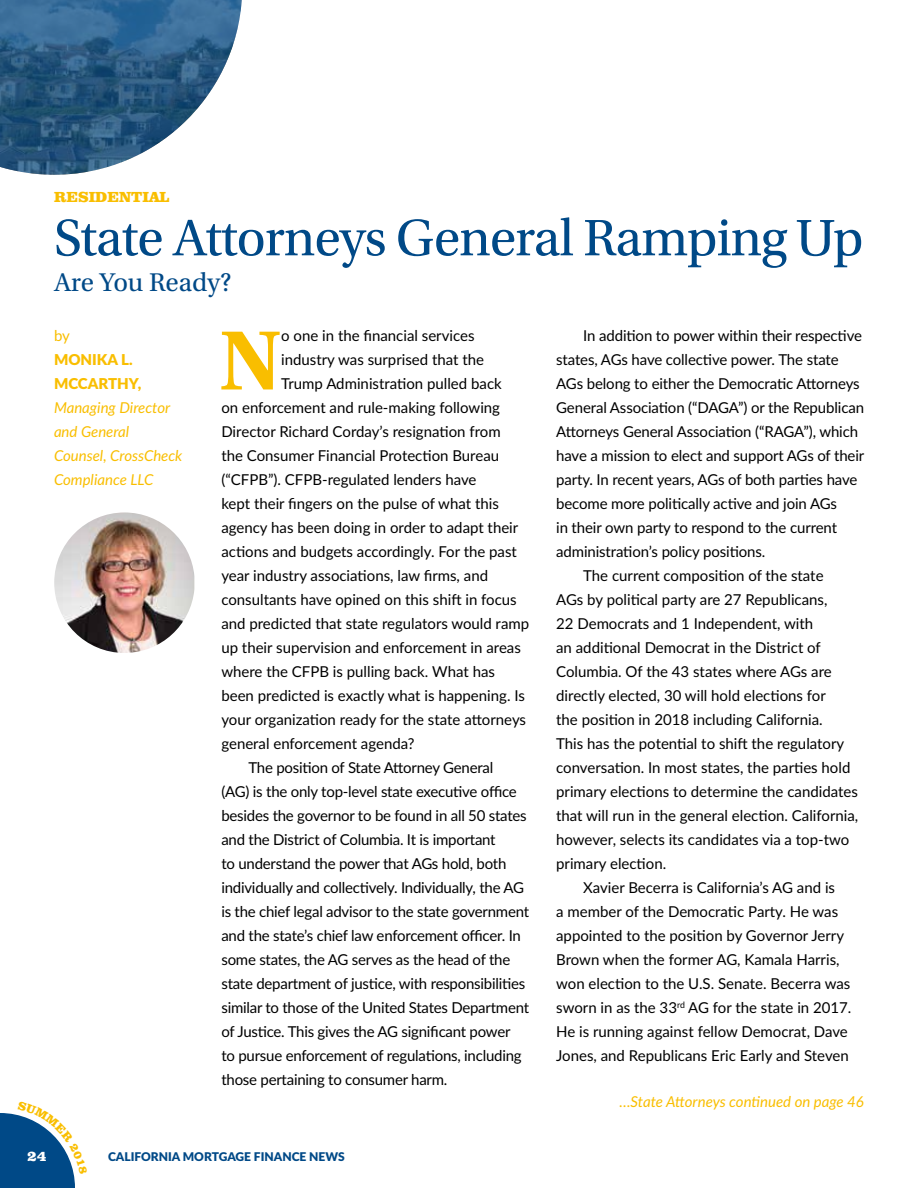
<style>
.page{position:relative;width:918px;height:1188px;background:#fff}
.page>*{position:absolute;margin:0;border:0;box-sizing:border-box;transform-origin:0 0}
.t1{font:700 88.5px "Utopia Std";color:#f9be00}
.t2{font:54px "Utopia Std";letter-spacing:-.02em;color:#004987}
.t3{font:27px "Utopia Std";letter-spacing:-.005em;color:#004987}
.t4{font:15px "Lato";letter-spacing:-.005em;color:#000}
.t5{font:italic 15px/24px "Lato";color:#f9be00}
.t6{font:900 15px/24px "Lato";color:#f9be00}
.t7{font:900 15px "Clarendon BT";color:#f9be00}
.t8{font:15px "Lato";color:#f9be00}
.t9{font:900 15px "Clarendon BT";color:#fff}
.t10{font:900 12px "Lato";color:#004987}
</style>
<div class="page">
<img style="left:54px;top:512px;width:140px;height:141px">
<svg style="left:0;top:0;width:242px;height:175px"></svg>
<svg style="left:0;top:1113px;width:75px;height:75px"></svg>
<p class="t7" style="left:54px;top:188px;width:117px">RESIDENTIAL</p>
<h2 class="t2" style="left:54px;top:209px;width:811px">State Attorneys General Ramping Up</h2>
<h3 class="t3" style="left:54px;top:268px;width:179px">Are You Ready?</h3>
<h1 class="t1" style="left:219px;top:309px;width:64px">N</h1>
<p class="t4" style="left:281px;top:325px;width:195px">o one in the financial services</p>
<p class="t4" style="left:583px;top:325px;width:280px">In addition to power within their respective</p>
<p class="t4" style="left:556px;top:349px;width:284px">states, AGs have collective power. The state</p>
<p class="t4" style="left:556px;top:373px;width:305px">AGs belong to either the Democratic Attorneys</p>
<p class="t4" style="left:556px;top:397px;width:309px">General Association (“DAGA”) or the Republican</p>
<p class="t4" style="left:556px;top:421px;width:303px">Attorneys General Association (“RAGA”), which</p>
<p class="t4" style="left:556px;top:445px;width:310px">have a mission to elect and support AGs of their</p>
<p class="t4" style="left:556px;top:469px;width:303px">party. In recent years, AGs of both parties have</p>
<p class="t4" style="left:556px;top:493px;width:282px">become more politically active and join AGs</p>
<p class="t4" style="left:556px;top:517px;width:282px">in their own party to respond to the current</p>
<p class="t4" style="left:556px;top:541px;width:211px">administration’s policy positions.</p>
<p class="t4" style="left:583px;top:565px;width:242px">The current composition of the state</p>
<p class="t4" style="left:556px;top:589px;width:273px">AGs by political party are 27 Republicans,</p>
<p class="t4" style="left:556px;top:613px;width:258px">22 Democrats and 1 Independent, with</p>
<p class="t4" style="left:556px;top:637px;width:266px">an additional Democrat in the District of</p>
<p class="t4" style="left:556px;top:661px;width:277px">Columbia. Of the 43 states where AGs are</p>
<p class="t4" style="left:556px;top:685px;width:271px">directly elected, 30 will hold elections for</p>
<p class="t4" style="left:556px;top:709px;width:268px">the position in 2018 including California.</p>
<p class="t4" style="left:556px;top:733px;width:290px">This has the potential to shift the regulatory</p>
<p class="t4" style="left:556px;top:757px;width:296px">conversation. In most states, the parties hold</p>
<p class="t4" style="left:556px;top:781px;width:303px">primary elections to determine the candidates</p>
<p class="t4" style="left:556px;top:805px;width:304px">that will run in the general election. California,</p>
<p class="t4" style="left:556px;top:829px;width:295px">however, selects its candidates via a top-two</p>
<p class="t4" style="left:556px;top:853px;width:112px">primary election.</p>
<p class="t4" style="left:583px;top:877px;width:253px">Xavier Becerra is California’s AG and is</p>
<p class="t4" style="left:556px;top:901px;width:283px">a member of the Democratic Party. He was</p>
<p class="t4" style="left:556px;top:925px;width:289px">appointed to the position by Governor Jerry</p>
<p class="t4" style="left:556px;top:949px;width:285px">Brown when the former AG, Kamala Harris,</p>
<p class="t4" style="left:556px;top:973px;width:296px">won election to the U.S. Senate. Becerra was</p>
<p class="t4" style="left:556px;top:997px;width:297px">sworn in as the 33<sup>rd</sup> AG for the state in 2017.</p>
<p class="t4" style="left:556px;top:1021px;width:293px">He is running against fellow Democrat, Dave</p>
<p class="t4" style="left:556px;top:1045px;width:294px">Jones, and Republicans Eric Early and Steven</p>
<p class="t8" style="left:54px;top:325px;width:17px">by</p>
<p class="t6" style="left:54px;top:347px;width:89px">MONIKA L.<br>MCCARTHY,</p>
<p class="t5" style="left:54px;top:395px;width:130px">Managing Director and General<br>Counsel, CrossCheck<br>Compliance LLC</p>
<p class="t4" style="left:281px;top:349px;width:204px">industry was surprised that the</p>
<p class="t4" style="left:281px;top:373px;width:222px">Trump Administration pulled back</p>
<p class="t4" style="left:221px;top:397px;width:280px">on enforcement and rule-making following</p>
<p class="t4" style="left:221px;top:421px;width:281px">Director Richard Corday’s resignation from</p>
<p class="t4" style="left:221px;top:445px;width:279px">the Consumer Financial Protection Bureau</p>
<p class="t4" style="left:221px;top:469px;width:257px">(“CFPB”). CFPB-regulated lenders have</p>
<p class="t4" style="left:221px;top:493px;width:279px">kept their fingers on the pulse of what this</p>
<p class="t4" style="left:221px;top:517px;width:298px">agency has been doing in order to adapt their</p>
<p class="t4" style="left:221px;top:541px;width:297px">actions and budgets accordingly. For the past</p>
<p class="t4" style="left:221px;top:565px;width:268px">year industry associations, law firms, and</p>
<p class="t4" style="left:221px;top:589px;width:297px">consultants have opined on this shift in focus</p>
<p class="t4" style="left:221px;top:613px;width:309px">and predicted that state regulators would ramp</p>
<p class="t4" style="left:221px;top:637px;width:301px">up their supervision and enforcement in areas</p>
<p class="t4" style="left:221px;top:661px;width:275px">where the CFPB is pulling back. What has</p>
<p class="t4" style="left:221px;top:685px;width:305px">been predicted is exactly what is happening. Is</p>
<p class="t4" style="left:221px;top:709px;width:306px">your organization ready for the state attorneys</p>
<p class="t4" style="left:221px;top:733px;width:195px">general enforcement agenda?</p>
<p class="t4" style="left:248px;top:757px;width:246px">The position of State Attorney General</p>
<p class="t4" style="left:221px;top:781px;width:297px">(AG) is the only top-level state executive office</p>
<p class="t4" style="left:221px;top:805px;width:307px">besides the governor to be found in all 50 states</p>
<p class="t4" style="left:221px;top:829px;width:276px">and the District of Columbia. It is important</p>
<p class="t4" style="left:221px;top:853px;width:287px">to understand the power that AGs hold, both</p>
<p class="t4" style="left:221px;top:877px;width:304px">individually and collectively. Individually, the AG</p>
<p class="t4" style="left:221px;top:901px;width:309px">is the chief legal advisor to the state government</p>
<p class="t4" style="left:221px;top:925px;width:301px">and the state’s chief law enforcement officer. In</p>
<p class="t4" style="left:221px;top:949px;width:290px">some states, the AG serves as the head of the</p>
<p class="t4" style="left:221px;top:973px;width:305px">state department of justice, with responsibilities</p>
<p class="t4" style="left:221px;top:997px;width:309px">similar to those of the United States Department</p>
<p class="t4" style="left:221px;top:1021px;width:291px">of Justice. This gives the AG significant power</p>
<p class="t4" style="left:221px;top:1045px;width:302px">to pursue enforcement of regulations, including</p>
<p class="t4" style="left:221px;top:1069px;width:228px">those pertaining to consumer harm.</p>
<p class="t9" style="left:27px;top:1147px;width:21px">24</p>
<p class="t10" style="left:108px;top:1148px;width:238px">CALIFORNIA MORTGAGE FINANCE NEWS</p>
<p class="t5" style="left:619px;top:1089px;width:246px">…State Attorneys continued on page 46</p>
</div>
